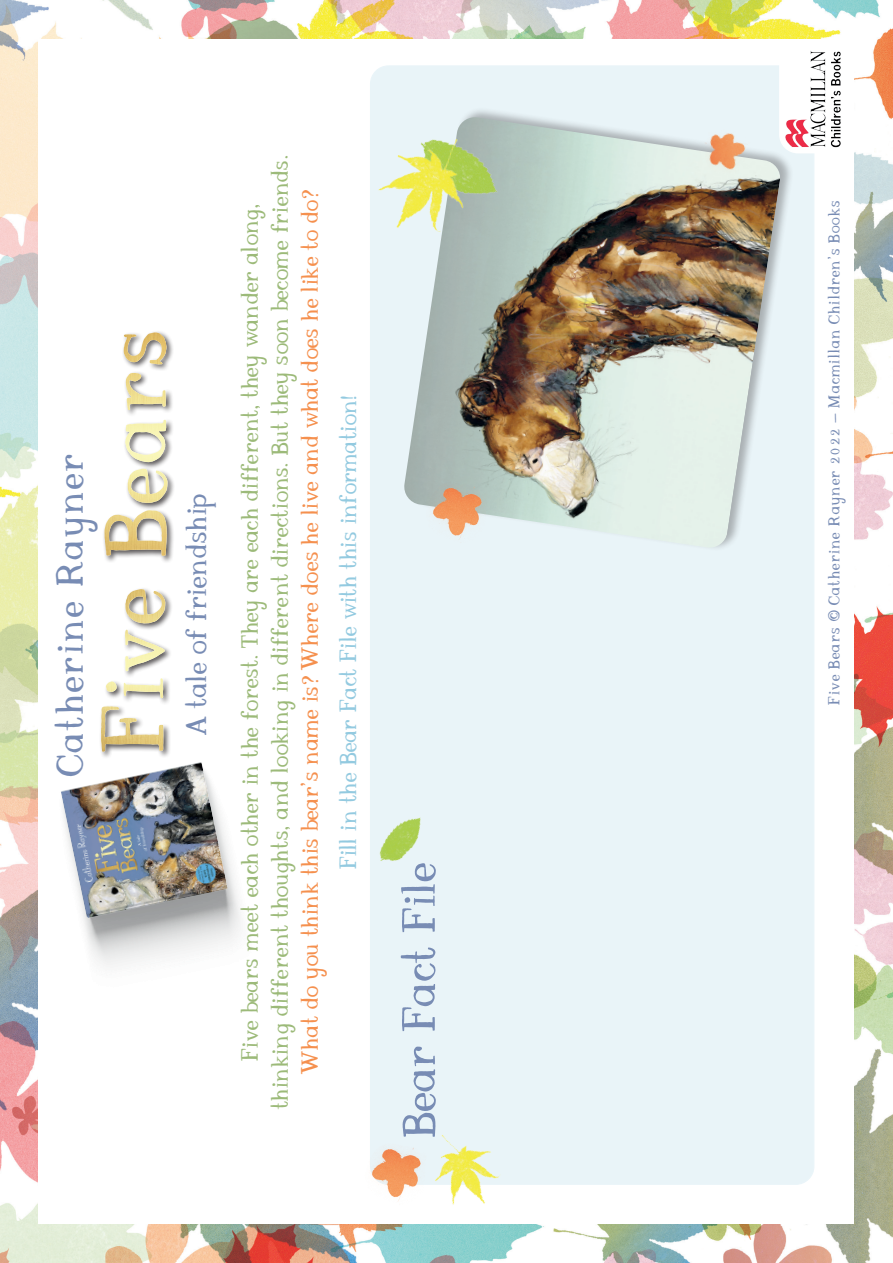
<style>
.page{position:relative;width:893px;height:1263px;background:#fff}
.page>*{position:absolute;margin:0;border:0;box-sizing:border-box;transform-origin:0 0}
.t1{font:50.4px "Scoblet";letter-spacing:-.04em;color:#788cb4}
.t2{font:41.7px "Scoblet";color:#788cb4}
.t3{font:31.05px "Scoblet";letter-spacing:-.04em;color:#788cb4}
.t4{font:25.5px/30px "Scoblet";letter-spacing:-.04em;color:#9cba79;text-align:center}
.t5{font:25.5px "Scoblet";letter-spacing:-.04em;color:#f5904e}
.t6{font:25.5px "Scoblet";letter-spacing:-.04em;color:#93cae0}
.t7{font:17.4px "Scoblet";color:#788cb4}
</style>
<div class="page">
<img style="left:0;top:0;width:893px;height:1263px">
<div style="left:39px;top:39px;width:815px;height:1185px;background:#fff"></div>
<div style="left:370px;top:66px;width:444px;height:1118px;background:#e9f4f8;border-radius:18px"></div>
<img style="left:782px;top:51px;width:59px;height:99px">
<div style="left:779px;top:45px;width:70px;height:108px;border:2px solid #fff;border-radius:18px"></div>
<div style="left:404px;top:107px;width:390px;height:444px;background:#231f20;opacity:.32"></div>
<img style="left:404px;top:117px;width:377px;height:432px">
<img style="left:418px;top:467px;width:89px;height:84px">
<img style="left:370px;top:1149px;width:25px;height:48px">
<img style="left:684px;top:107px;width:77px;height:80px">
<img style="left:378px;top:65px;width:188px;height:224px">
<img style="left:379px;top:817px;width:42px;height:44px">
<img style="left:378px;top:105px;width:128px;height:207px">
<img style="left:395px;top:1135px;width:171px;height:121px">
<div style="left:102px;top:330px;width:73px;height:234px;background:#231f20;opacity:.75"></div>
<svg style="left:104px;top:332px;width:64px;height:224px"></svg>
<img style="left:124px;top:332px;width:43px;height:64px">
<img style="left:127px;top:589px;width:38px;height:8px">
<img style="left:0;top:597px;width:240px;height:497px">
<h2 class="t2" style="left:46px;top:776px;width:326px;rotate:-90deg">Catherine Rayner</h2>
<p class="t3" style="left:179px;top:735px;width:245px;rotate:-90deg">A tale of friendship</p>
<p class="t4" style="left:236px;top:1109px;width:957px;rotate:-90deg">Five bears meet each other in the forest. They are each different, they wander along,<br>thinking different thoughts, and looking in different directions. But they soon become friends.</p>
<p class="t5" style="left:296px;top:1074px;width:886px;rotate:-90deg">What do you think this bear’s name is? Where does he live and what does he like to do?</p>
<p class="t6" style="left:334px;top:869px;width:477px;rotate:-90deg">Fill in the Bear Fact File with this information!</p>
<h1 class="t1" style="left:391px;top:1137px;width:279px;rotate:-90deg">Bear Fact File</h1>
<p class="t7" style="left:824px;top:705px;width:507px;rotate:-90deg">Five Bears © Catherine Rayner 2022 – Macmillan Children’s Books</p>
</div>
